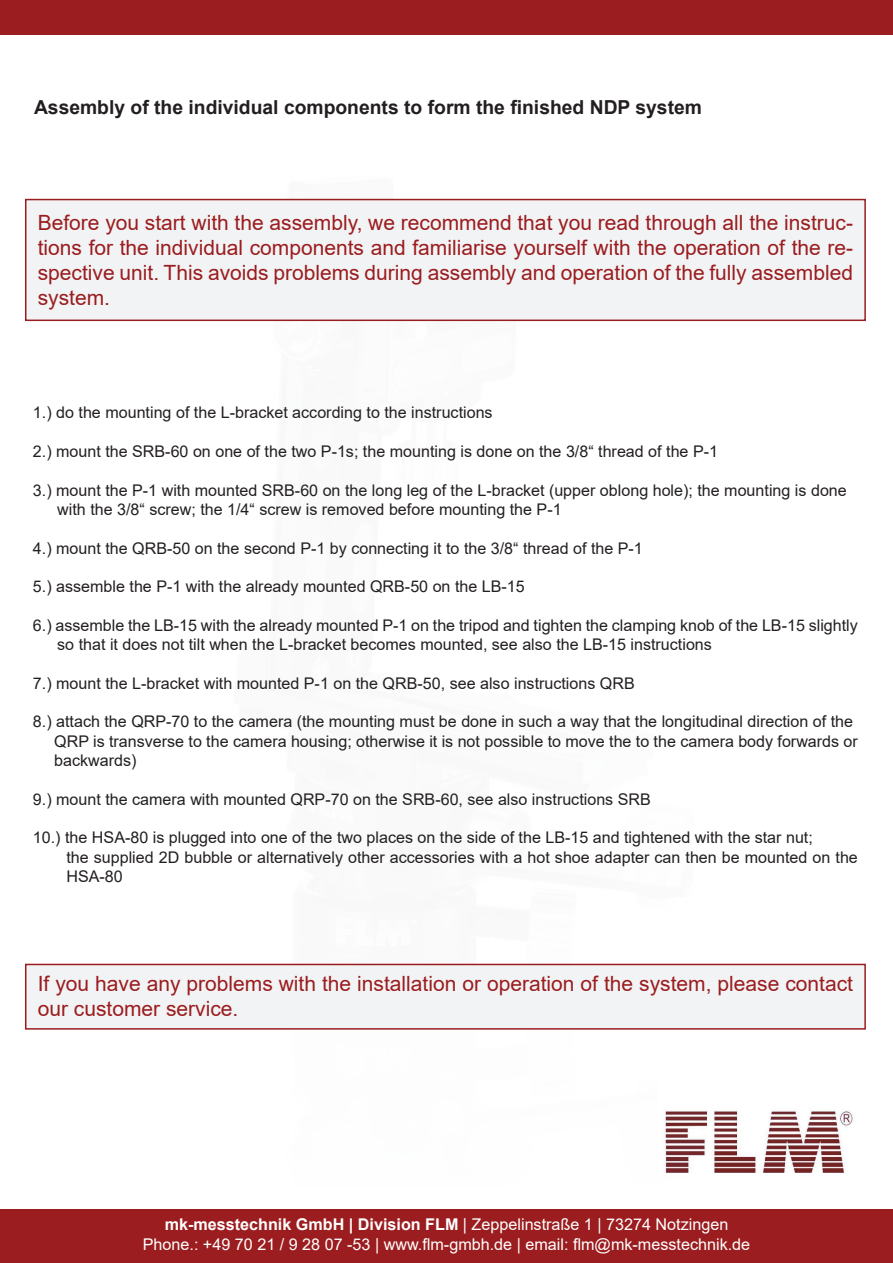
<style>
.page{position:relative;width:893px;height:1263px;background:#fff}
.page>*{position:absolute;margin:0;border:0;box-sizing:border-box;transform-origin:0 0}
.t1{font:21px/25.2px "Arial";color:#9b1c1f;text-align:justify}
.t2{font:700 19.35px "Arial";color:#231f20}
.t3{font:16.2px/19.4px "Arial";color:#fff;text-align:center}
.t4{font:16.05px/19.4px "Arial";color:#231f20}
.s1{font-weight:700}
</style>
<div class="page">
<div style="left:0;top:0;width:893px;height:34px;background:#9b1d1f"></div>
<div style="left:0;top:1210px;width:893px;height:53px;background:#9b1d1f"></div>
<div style="left:25px;top:199px;width:841px;height:122px;background:#f2f3f4;border:2px solid #9b1c1f"></div>
<div style="left:25px;top:964px;width:841px;height:66px;background:#f2f3f4;border:2px solid #9b1c1f"></div>
<img style="left:664px;top:1111px;width:189px;height:61px">
<p class="t2" style="left:34px;top:94px;width:669px">Assembly of the individual components to form the finished NDP system</p>
<p class="t1" style="left:38px;top:210px;width:817px">Before you start with the assembly, we recommend that you read through all the instruc&shy;tions for the individual components and familiarise yourself with the operation of the re&shy;spective unit. This avoids problems during assembly and operation of the fully assembled system.</p>
<p class="t4" style="left:33px;top:403px;width:461px">1.) do the mounting of the L-bracket according to the instructions</p>
<p class="t4" style="left:33px;top:442px;width:687px">2.) mount the SRB-60 on one of the two P-1s; the mounting is done on the 3/8“ thread of the P-1</p>
<p class="t4" style="left:57px;top:480px;width:791px;text-indent:-24px">3.) mount the P-1 with mounted SRB-60 on the long leg of the L-bracket (upper oblong hole); the mounting is done with the 3/8“ screw; the 1/4“ screw is removed before mounting the P-1</p>
<p class="t4" style="left:33px;top:538px;width:611px">4.) mount the QRB-50 on the second P-1 by connecting it to the 3/8“ thread of the P-1</p>
<p class="t4" style="left:33px;top:577px;width:493px">5.) assemble the P-1 with the already mounted QRB-50 on the LB-15</p>
<p class="t4" style="left:57px;top:615px;width:802px;text-indent:-24px">6.) assemble the LB-15 with the already mounted P-1 on the tripod and tighten the clamping knob of the LB-15 slightly so that it does not tilt when the L-bracket becomes mounted, see also the LB-15 instructions</p>
<p class="t4" style="left:33px;top:673px;width:603px">7.) mount the L-bracket with mounted P-1 on the QRB-50, see also instructions QRB</p>
<p class="t4" style="left:54px;top:712px;width:805px;text-indent:-21px">8.) attach the QRP-70 to the camera (the mounting must be done in such a way that the longitudinal direction of the<br>QRP is transverse to the camera housing; otherwise it is not possible to move the to the camera body forwards or backwards)</p>
<p class="t4" style="left:33px;top:789px;width:619px">9.) mount the camera with mounted QRP-70 on the SRB-60, see also instructions SRB</p>
<p class="t4" style="left:66px;top:828px;width:793px;text-indent:-33px">10.) the HSA-80 is plugged into one of the two places on the side of the LB-15 and tightened with the star nut;<br>the supplied 2D bubble or alternatively other accessories with a hot shoe adapter can then be mounted on the<br>HSA-80</p>
<h1 class="t1" style="left:38px;top:971px;width:817px">If you have any problems with the installation or operation of the system, please contact our customer service.</h1>
<p class="t3" style="left:143px;top:1215px;width:609px"><span class="s1">mk-messtechnik GmbH | Division FLM</span> | Zeppelinstraße 1 | 73274 Notzingen<br>Phone.: +49 70 21 / 9 28 07 -53 | www.flm-gmbh.de | email: flm@mk-messtechnik.de</p>
</div>
